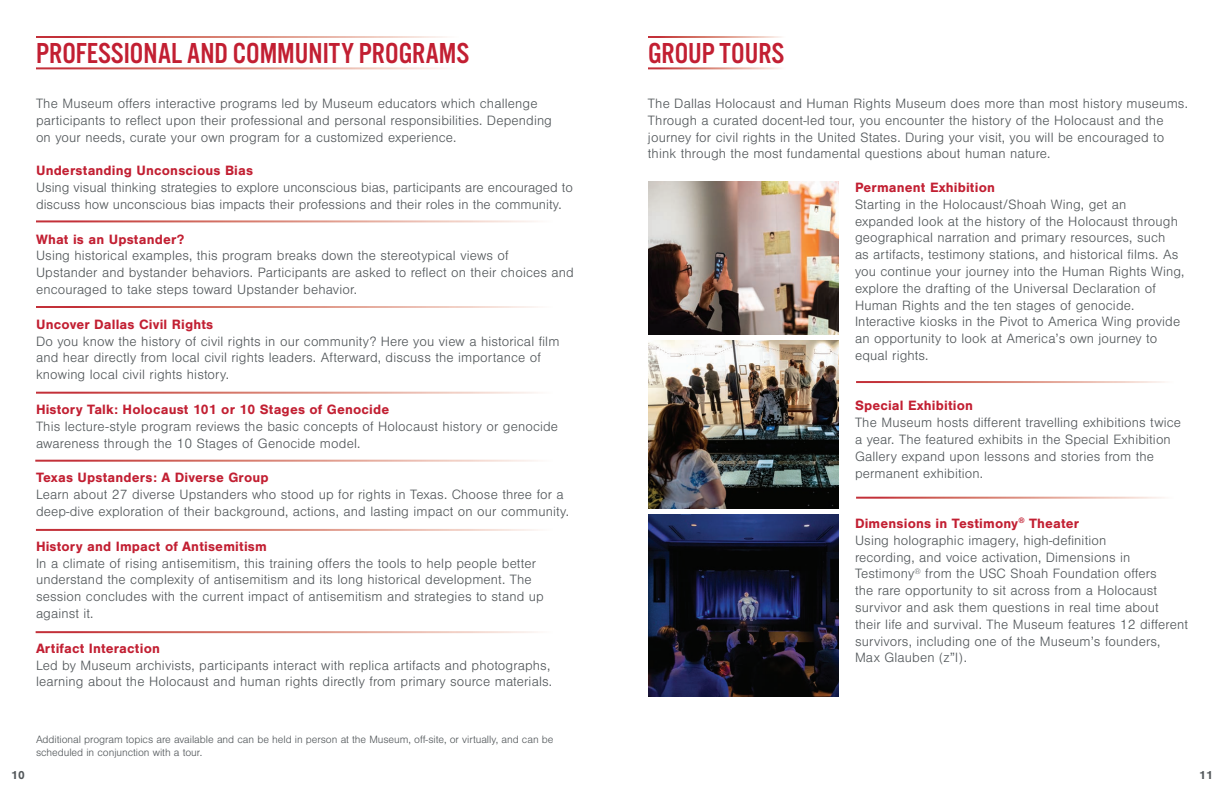
<style>
.page{position:relative;width:1224px;height:792px;background:#fff}
.page>*{position:absolute;margin:0;border:0;box-sizing:border-box;transform-origin:0 0}
.t1{font:30px "Alternate Got No 3 D";color:#c21f32}
.t2{font:300 14px/16.8px "Nimbus San";letter-spacing:.01em;color:#52575a}
.t3{font:700 14px "Nimbus San";letter-spacing:.01em;color:#c21f32}
.t4{font:700 12px "Nimbus San";color:#52575a}
.t5{font:300 11px/12.8px "Nimbus San";letter-spacing:-.005em;color:#52575a}
.s1{font-weight:700;color:#c21f32}
</style>
<div class="page">
<img style="left:648px;top:181px;width:190px;height:153px">
<img style="left:648px;top:340px;width:190px;height:169px">
<img style="left:648px;top:514px;width:190px;height:182px">
<h1 class="t1" style="left:36px;top:38px;width:435px">PROFESSIONAL AND COMMUNITY PROGRAMS</h1>
<h1 class="t1" style="left:648px;top:38px;width:138px">GROUP TOURS</h1>
<p class="t2" style="left:36px;top:95px;width:518px">The Museum offers interactive programs led by Museum educators which challenge participants to reflect upon their professional and personal responsibilities. Depending on your needs, curate your own program for a customized experience.</p>
<p class="t3" style="left:36px;top:163px;width:219px">Understanding Unconscious Bias</p>
<p class="t2" style="left:36px;top:179px;width:538px">Using visual thinking strategies to explore unconscious bias, participants are encouraged to discuss how unconscious bias impacts their professions and their roles in the community.</p>
<p class="t3" style="left:36px;top:231px;width:150px">What is an Upstander?</p>
<p class="t2" style="left:36px;top:248px;width:539px">Using historical examples, this program breaks down the stereotypical views of<br>Upstander and bystander behaviors. Participants are asked to reflect on their choices and encouraged to take steps toward Upstander behavior.</p>
<p class="t3" style="left:36px;top:316px;width:179px">Uncover Dallas Civil Rights</p>
<p class="t2" style="left:36px;top:333px;width:525px">Do you know the history of civil rights in our community? Here you view a historical film and hear directly from local civil rights leaders. Afterward, discuss the importance of knowing local civil rights history.</p>
<p class="t3" style="left:36px;top:402px;width:355px">History Talk: Holocaust 101 or 10 Stages of Genocide</p>
<p class="t2" style="left:36px;top:418px;width:524px">This lecture-style program reviews the basic concepts of Holocaust history or genocide awareness through the 10 Stages of Genocide model.</p>
<p class="t3" style="left:36px;top:470px;width:234px">Texas Upstanders: A Diverse Group</p>
<p class="t2" style="left:36px;top:487px;width:535px">Learn about 27 diverse Upstanders who stood up for rights in Texas. Choose three for a deep-dive exploration of their background, actions, and lasting impact on our community.</p>
<p class="t3" style="left:36px;top:538px;width:232px">History and Impact of Antisemitism</p>
<p class="t2" style="left:36px;top:555px;width:509px">In a climate of rising antisemitism, this training offers the tools to help people better understand the complexity of antisemitism and its long historical development. The session concludes with the current impact of antisemitism and strategies to stand up against it.</p>
<p class="t3" style="left:36px;top:640px;width:126px">Artifact Interaction</p>
<p class="t2" style="left:36px;top:657px;width:518px">Led by Museum archivists, participants interact with replica artifacts and photographs, learning about the Holocaust and human rights directly from primary source materials.</p>
<p class="t2" style="left:648px;top:95px;width:541px">The Dallas Holocaust and Human Rights Museum does more than most history museums.<br>Through a curated docent-led tour, you encounter the history of the Holocaust and the journey for civil rights in the United States. During your visit, you will be encouraged to think through the most fundamental questions about human nature.</p>
<p class="t3" style="left:855px;top:180px;width:142px">Permanent Exhibition</p>
<p class="t2" style="left:855px;top:196px;width:331px">Starting in the Holocaust/Shoah Wing, get an expanded look at the history of the Holocaust through geographical narration and primary resources, such<br>as artifacts, testimony stations, and historical films. As you continue your journey into the Human Rights Wing, explore the drafting of the Universal Declaration of Human Rights and the ten stages of genocide.<br>Interactive kiosks in the Pivot to America Wing provide an opportunity to look at America’s own journey to equal rights.</p>
<p class="t3" style="left:855px;top:398px;width:120px">Special Exhibition</p>
<p class="t2" style="left:855px;top:415px;width:328px">The Museum hosts different travelling exhibitions twice a year. The featured exhibits in the Special Exhibition Gallery expand upon lessons and stories from the permanent exhibition.</p>
<p class="t2" style="left:855px;top:515px;width:334px"><span class="s1">Dimensions in Testimony</span><sup>®</sup> <span class="s1">Theater<br></span>Using holographic imagery, high-definition<br>recording, and voice activation, Dimensions in Testimony<sup>®</sup> from the USC Shoah Foundation offers<br>the rare opportunity to sit across from a Holocaust survivor and ask them questions in real time about their life and survival. The Museum features 12 different survivors, including one of the Museum’s founders, Max Glauben (z”l).</p>
<p class="t5" style="left:36px;top:733px;width:519px">Additional program topics are available and can be held in person at the Museum, off-site, or virtually, and can be scheduled in conjunction with a tour.</p>
<p class="t4" style="left:11px;top:768px;width:15px">10</p>
<p class="t4" style="left:1199px;top:768px;width:15px">11</p>
</div>
